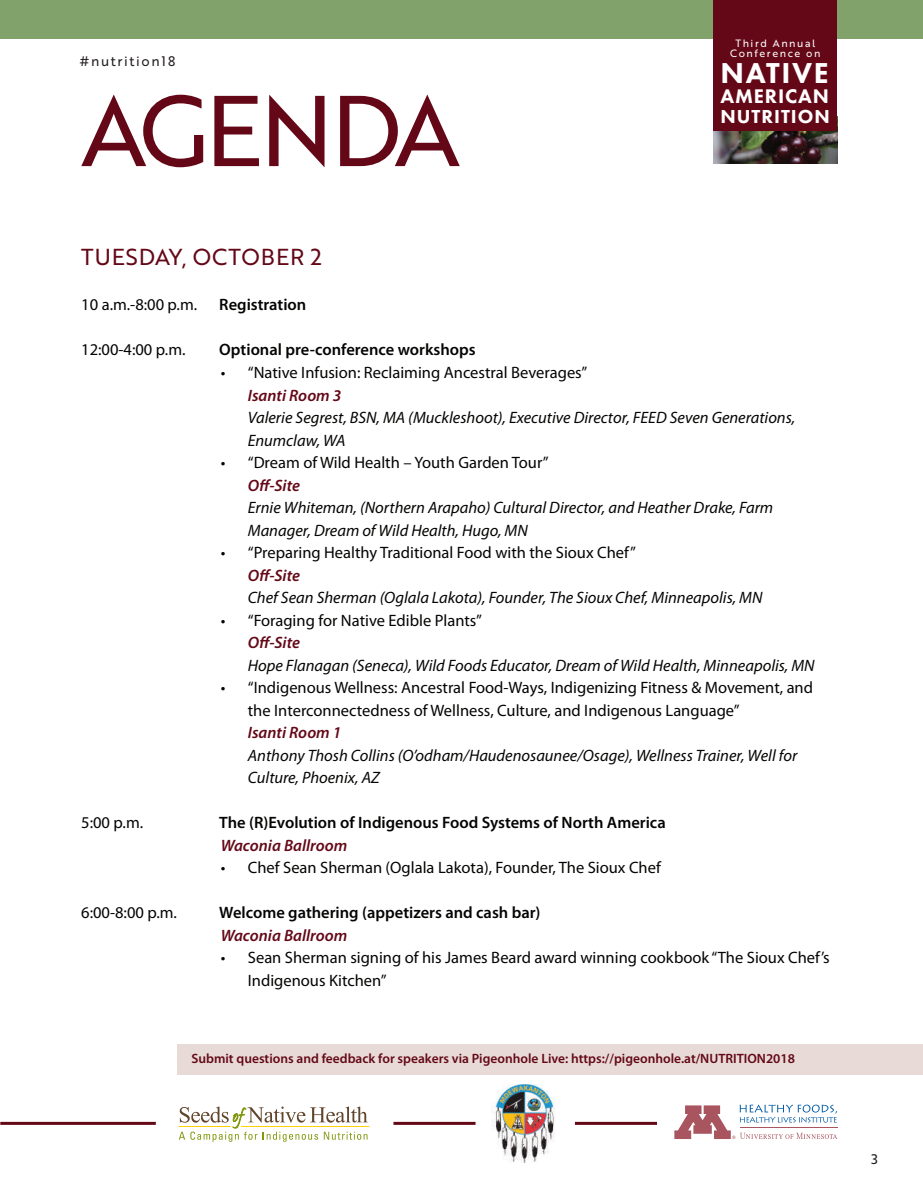
<style>
.page{position:relative;width:923px;height:1195px;background:#fff}
.page>*{position:absolute;margin:0;border:0;box-sizing:border-box;transform-origin:0 0}
.t1{font:97.5px "Brother 1816 Regular";letter-spacing:-.03em;color:#640817}
.t2{font:800 29.7px "Futura PT";letter-spacing:.055em;color:#fff}
.t3{font:22.5px "Brother 1816 Regular";letter-spacing:.04em;color:#640817}
.t4{font:800 20.25px "Futura PT";letter-spacing:.04em;color:#fff}
.t5{font:800 19.35px "Futura PT";letter-spacing:.05em;color:#fff}
.t6{font:16.5px/22.5px "Myriad Pro";color:#040503}
.t7{font:italic 16.5px/22.5px "Myriad Pro";color:#040503}
.t8{font:600 16.5px "Myriad Pro";color:#040503}
.t9{font:italic 600 16.5px "Myriad Pro";color:#640817}
.t10{font:600 13.5px "Myriad Pro";color:#640817}
.t11{font:13.5px "Brother 1816 Regular";letter-spacing:.12em;color:#231f20}
.t12{font:10.35px/10.4px "Brother 1816 Regular";letter-spacing:.15em;color:#fff;text-align:center}
</style>
<div class="page">
<div style="left:0;top:0;width:923px;height:39px;background:#82a26c"></div>
<img style="left:713px;top:131px;width:124px;height:33px">
<div style="left:713px;top:0;width:124px;height:131px;background:#640817"></div>
<hr style="left:0;top:1121px;width:156px;height:3px;background:#640817">
<hr style="left:241px;top:1126px;width:128px;height:1px;background:#ffd000">
<svg style="left:179px;top:1106px;width:189px;height:35px"></svg>
<svg style="left:674px;top:1104px;width:163px;height:34px"></svg>
<img style="left:492px;top:1084px;width:63px;height:78px">
<hr style="left:393px;top:1121px;width:82px;height:3px;background:#640817">
<hr style="left:575px;top:1121px;width:82px;height:3px;background:#640817">
<div style="left:177px;top:1044px;width:746px;height:30px;background:#e8dbd7"></div>
<p class="t11" style="left:79px;top:51px;width:97px">#nutrition18</p>
<h1 class="t1" style="left:81px;top:58px;width:380px">AGENDA</h1>
<p class="t12" style="left:730px;top:37px;width:92px">Third Annual<br>Conference on</p>
<h2 class="t2" style="left:720px;top:55px;width:110px">NATIVE</h2>
<p class="t4" style="left:720px;top:84px;width:107px">AMERICAN</p>
<p class="t5" style="left:720px;top:104px;width:108px">NUTRITION</p>
<h3 class="t3" style="left:81px;top:240px;width:242px">TUES DAY, OCTOBE R 2</h3>
<p class="t6" style="left:81px;top:293px;width:117px">10 a.m.-8:00 p.m.</p>
<p class="t8" style="left:219px;top:294px;width:89px">Registration</p>
<p class="t6" style="left:81px;top:338px;width:106px">12:00-4:00 p.m.</p>
<p class="t8" style="left:219px;top:339px;width:258px">Optional pre-conference workshops</p>
<p class="t6" style="left:221px;top:361px;width:368px">• “Native Infusion: Reclaiming Ancestral Beverages”</p>
<p class="t9" style="left:248px;top:384px;width:95px">Isanti Room 3</p>
<p class="t7" style="left:248px;top:406px;width:549px">Valerie Segrest, BSN, MA (Muckleshoot), Executive Director, FEED Seven Generations,<br>Enumclaw, WA</p>
<p class="t6" style="left:221px;top:451px;width:329px">• “Dream of Wild Health – Youth Garden Tour”</p>
<p class="t9" style="left:248px;top:474px;width:54px">Off-Site</p>
<p class="t7" style="left:248px;top:496px;width:527px">Ernie Whiteman, (Northern Arapaho) Cultural Director, and Heather Drake, Farm<br>Manager, Dream of Wild Health, Hugo, MN</p>
<p class="t6" style="left:221px;top:541px;width:417px">• “Preparing Healthy Traditional Food with the Sioux Chef”</p>
<p class="t9" style="left:248px;top:564px;width:54px">Off-Site</p>
<p class="t7" style="left:248px;top:586px;width:516px">Chef Sean Sherman (Oglala Lakota), Founder, The Sioux Chef, Minneapolis, MN</p>
<p class="t6" style="left:221px;top:608px;width:263px">• “Foraging for Native Edible Plants”</p>
<p class="t9" style="left:248px;top:632px;width:54px">Off-Site</p>
<p class="t7" style="left:248px;top:653px;width:568px">Hope Flanagan (Seneca), Wild Foods Educator, Dream of Wild Health, Minneapolis, MN</p>
<p class="t6" style="left:248px;top:676px;width:567px;text-indent:-27px">• “Indigenous Wellness: Ancestral Food-Ways, Indigenizing Fitness &amp; Movement, and the Interconnectedness of Wellness, Culture, and Indigenous Language”</p>
<p class="t9" style="left:248px;top:722px;width:95px">Isanti Room 1</p>
<p class="t7" style="left:248px;top:743px;width:551px">Anthony Thosh Collins (O’odham/Haudenosaunee/Osage), Wellness Trainer, Well for<br>Culture, Phoenix, AZ</p>
<p class="t6" style="left:81px;top:811px;width:63px">5:00 p.m.</p>
<p class="t8" style="left:219px;top:812px;width:448px">The (R)Evolution of Indigenous Food Systems of North America</p>
<p class="t9" style="left:221px;top:834px;width:128px">Waconia Ballroom</p>
<p class="t6" style="left:221px;top:856px;width:441px">• Chef Sean Sherman (Oglala Lakota), Founder, The Sioux Chef</p>
<p class="t6" style="left:81px;top:901px;width:97px">6:00-8:00 p.m.</p>
<p class="t8" style="left:219px;top:902px;width:323px">Welcome gathering (appetizers and cash bar)</p>
<p class="t9" style="left:221px;top:924px;width:128px">Waconia Ballroom</p>
<p class="t6" style="left:248px;top:946px;width:583px;text-indent:-27px">• Sean Sherman signing of his James Beard award winning cookbook “The Sioux Chef’s<br>Indigenous Kitchen”</p>
<p class="t10" style="left:191px;top:1050px;width:605px">Submit questions and feedback for speakers via Pigeonhole Live: https://pigeonhole.at/NUTRITION2018</p>
<p class="t11" style="left:871px;top:1148px;width:8px">3</p>
</div>
